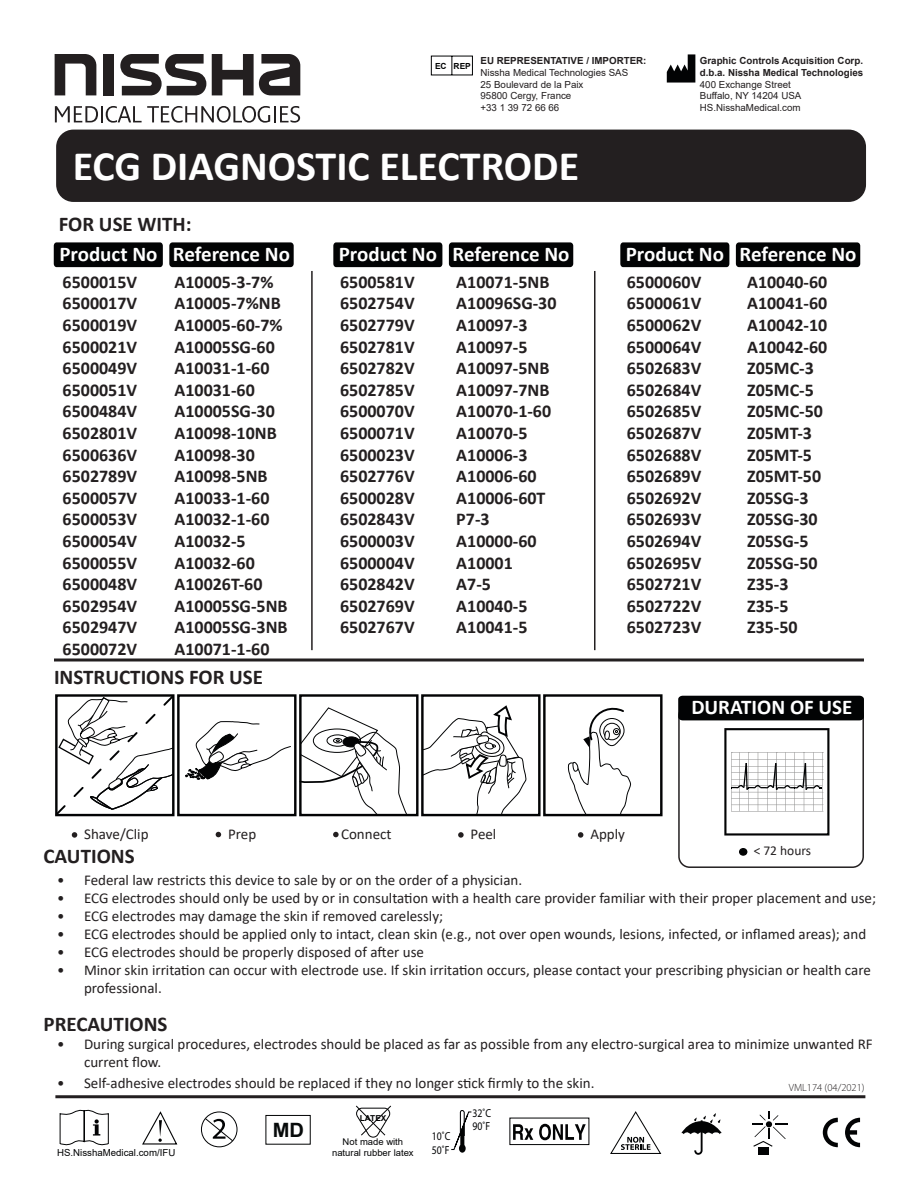
<style>
.page{position:relative;width:918px;height:1188px;background:#fff}
.page>*{position:absolute;margin:0;border:0;box-sizing:border-box;transform-origin:0 0}
.t1{font:700 42px "Calibri";color:#fff}
.t2{font:700 21px "Calibri";color:#fff}
.t3{font:700 21px "Calibri";color:#231f20}
.t4{font:700 19.8px "Arial";color:#070a0a}
.t5{font:700 18px/21.6px "Calibri";color:#231f20;text-align:justify}
.t6{font:15px/18px "Calibri";color:#231f20}
.t7{font:13.5px "Calibri";color:#231f20}
.t8{font:11.7px/12.5px "Myriad Pro";color:#020304;scale:.84 1}
.t9{font:300 10.5px "Myriad Pro";color:#231f20}
.t10{font:9.75px/11.7px "Arial";color:#231f20}
.t11{font:700 9.75px/11.7px "Arial";color:#231f20}
.t12{font:9.6px "Arial";color:#020304}
.t13{font:9.3px/11.1px "Arial";color:#020304;text-align:center}
.t14{font:700 8.4px "Arial";color:#020304}
.t15{font:700 8.1px "Arial";color:#020304}
</style>
<div class="page">
<hr style="left:54px;top:659px;width:810px;height:3px;background:#231f20">
<hr style="left:55px;top:1095px;width:810px;height:3px;background:#231f20">
<hr style="left:311px;top:271px;width:2px;height:379px;background:#231f20">
<hr style="left:594px;top:271px;width:2px;height:379px;background:#231f20">
<div style="left:54px;top:242px;width:109px;height:25px;background:#020304;border-radius:3px"></div>
<div style="left:169px;top:242px;width:125px;height:25px;background:#020304;border-radius:3px"></div>
<div style="left:333px;top:242px;width:109px;height:25px;background:#020304;border-radius:3px"></div>
<div style="left:449px;top:242px;width:124px;height:25px;background:#020304;border-radius:3px"></div>
<div style="left:620px;top:242px;width:109px;height:25px;background:#020304;border-radius:3px"></div>
<div style="left:736px;top:242px;width:124px;height:25px;background:#020304;border-radius:3px"></div>
<div style="left:177px;top:694px;width:120px;height:122px;border:2px solid #020304"></div>
<svg style="left:185px;top:721px;width:106px;height:59px"></svg>
<svg style="left:424px;top:705px;width:103px;height:108px"></svg>
<div style="left:421px;top:694px;width:120px;height:122px;border:2px solid #020304"></div>
<svg style="left:567px;top:707px;width:64px;height:106px"></svg>
<div style="left:543px;top:694px;width:120px;height:122px;border:2px solid #020304"></div>
<div style="left:299px;top:694px;width:120px;height:122px;border:2px solid #020304"></div>
<svg style="left:299px;top:707px;width:109px;height:109px"></svg>
<svg style="left:55px;top:694px;width:120px;height:123px"></svg>
<svg style="left:72px;top:832px;width:5px;height:6px"></svg>
<svg style="left:216px;top:832px;width:5px;height:5px"></svg>
<svg style="left:333px;top:832px;width:6px;height:5px"></svg>
<svg style="left:458px;top:832px;width:6px;height:6px"></svg>
<svg style="left:578px;top:832px;width:5px;height:6px"></svg>
<div style="left:678px;top:704px;width:186px;height:164px;border:2px solid #231f20;border-radius:11px"></div>
<div style="left:678px;top:696px;width:186px;height:24px;background:#020304"></div>
<svg style="left:724px;top:728px;width:105px;height:108px"></svg>
<svg style="left:739px;top:848px;width:8px;height:8px"></svg>
<svg style="left:55px;top:54px;width:41px;height:41px"></svg>
<div style="left:104px;top:54px;width:10px;height:41px;background:#231f20"></div>
<svg style="left:212px;top:54px;width:88px;height:41px"></svg>
<svg style="left:120px;top:54px;width:86px;height:41px"></svg>
<svg style="left:55px;top:106px;width:245px;height:17px"></svg>
<div style="left:56px;top:130px;width:810px;height:72px;background:#231f20;border-radius:17px"></div>
<svg style="left:430px;top:55px;width:43px;height:21px"></svg>
<svg style="left:667px;top:54px;width:28px;height:29px"></svg>
<svg style="left:202px;top:1112px;width:35px;height:35px"></svg>
<div style="left:201px;top:1112px;width:36px;height:35px;border:1px solid #020304;border-radius:50%"></div>
<svg style="left:204px;top:1117px;width:30px;height:25px"></svg>
<svg style="left:823px;top:1118px;width:15px;height:29px"></svg>
<svg style="left:845px;top:1118px;width:15px;height:29px"></svg>
<svg style="left:513px;top:1124px;width:20px;height:16px"></svg>
<svg style="left:539px;top:1124px;width:47px;height:16px"></svg>
<div style="left:509px;top:1118px;width:80px;height:27px;border:1px solid #020304"></div>
<svg style="left:451px;top:1110px;width:21px;height:43px"></svg>
<svg style="left:356px;top:1105px;width:35px;height:33px"></svg>
<svg style="left:59px;top:1109px;width:50px;height:37px"></svg>
<div style="left:265px;top:1115px;width:46px;height:30px;border:1px solid #020304"></div>
<svg style="left:681px;top:1113px;width:41px;height:42px"></svg>
<div style="left:758px;top:1147px;width:10px;height:7px;background:#020304"></div>
<svg style="left:752px;top:1111px;width:35px;height:36px"></svg>
<svg style="left:610px;top:1111px;width:52px;height:43px"></svg>
<svg style="left:142px;top:1111px;width:36px;height:34px"></svg>
<p class="t14" style="left:435px;top:60px;width:37px">EC REP</p>
<p class="t11" style="left:481px;top:55px;width:167px">EU REPRESENTATIVE / IMPORTER:</p>
<p class="t10" style="left:481px;top:66px;width:149px">Nissha Medical Technologies SAS<br>25 Boulevard de la Paix<br>95800 Cergy, France<br>+33 1 39 72 66 66</p>
<h1 class="t1" style="left:73px;top:136px;width:508px">ECG DIAGNOSTIC ELECTRODE</h1>
<p class="t3" style="left:59px;top:209px;width:134px">FOR USE WITH:</p>
<p class="t11" style="left:700px;top:55px;width:165px">Graphic Controls Acquisition Corp. d.b.a. Nissha Medical Technologies</p>
<p class="t10" style="left:700px;top:78px;width:103px">400 Exchange Street<br>Buffalo, NY 14204 USA<br>HS.NisshaMedical.com</p>
<p class="t2" style="left:59px;top:239px;width:232px">Product No Reference No</p>
<p class="t2" style="left:339px;top:239px;width:232px">Product No Reference No</p>
<p class="t2" style="left:626px;top:239px;width:232px">Product No Reference No</p>
<p class="t5" style="left:63px;top:271px;width:76px">6500015V 6500017V 6500019V 6500021V 6500049V 6500051V 6500484V 6502801V 6500636V 6502789V 6500057V 6500053V 6500054V 6500055V 6500048V 6502954V 6502947V 6500072V</p>
<p class="t5" style="left:175px;top:271px;width:115px;text-align:left">A10005-3-7%<br>A10005-7%NB<br>A10005-60-7%<br>A10005SG-60<br>A10031-1-60<br>A10031-60<br>A10005SG-30<br>A10098-10NB<br>A10098-30<br>A10098-5NB<br>A10033-1-60<br>A10032-1-60<br>A10032-5<br>A10032-60<br>A10026T-60<br>A10005SG-5NB<br>A10005SG-3NB<br>A10071-1-60</p>
<p class="t5" style="left:340px;top:271px;width:76px">6500581V 6502754V 6502779V 6502781V 6502782V 6502785V 6500070V 6500071V 6500023V 6502776V 6500028V 6502843V 6500003V 6500004V 6502842V 6502769V 6502767V</p>
<p class="t5" style="left:456px;top:271px;width:102px;text-align:left">A10071-5NB<br>A10096SG-30<br>A10097-3<br>A10097-5<br>A10097-5NB<br>A10097-7NB<br>A10070-1-60<br>A10070-5<br>A10006-3<br>A10006-60<br>A10006-60T<br>P7-3<br>A10000-60<br>A10001<br>A7-5<br>A10040-5<br>A10041-5</p>
<p class="t5" style="left:627px;top:271px;width:76px">6500060V 6500061V 6500062V 6500064V 6502683V 6502684V 6502685V 6502687V 6502688V 6502689V 6502692V 6502693V 6502694V 6502695V 6502721V 6502722V 6502723V</p>
<p class="t5" style="left:747px;top:271px;width:82px;text-align:left">A10040-60<br>A10041-60<br>A10042-10<br>A10042-60<br>Z05MC-3<br>Z05MC-5<br>Z05MC-50<br>Z05MT-3<br>Z05MT-5<br>Z05MT-50<br>Z05SG-3<br>Z05SG-30<br>Z05SG-5<br>Z05SG-50<br>Z35-3<br>Z35-5<br>Z35-50</p>
<p class="t3" style="left:54px;top:662px;width:211px">INSTRUCTIONS FOR USE</p>
<p class="t6" style="left:84px;top:825px;width:66px">Shave/Clip</p>
<p class="t6" style="left:228px;top:824px;width:30px">Prep</p>
<p class="t6" style="left:341px;top:824px;width:52px">Connect</p>
<p class="t6" style="left:471px;top:825px;width:27px">Peel</p>
<p class="t6" style="left:590px;top:825px;width:36px">Apply</p>
<p class="t2" style="left:691px;top:693px;width:163px">DURATION OF USE</p>
<p class="t7" style="left:754px;top:841px;width:59px">&lt; 72 hours</p>
<p class="t3" style="left:44px;top:841px;width:93px">CAUTIONS</p>
<p class="t6" style="left:57px;top:871px;width:467px">• Federal law restricts this device to sale by or on the order of a physician.</p>
<p class="t6" style="left:57px;top:889px;width:821px">• ECG electrodes should only be used by or in consultation with a health care provider familiar with their proper placement and use;</p>
<p class="t6" style="left:57px;top:907px;width:388px">• ECG electrodes may damage the skin if removed carelessly;</p>
<p class="t6" style="left:57px;top:925px;width:811px">• ECG electrodes should be applied only to intact, clean skin (e.g., not over open wounds, lesions, infected, or inflamed areas); and</p>
<p class="t6" style="left:57px;top:943px;width:369px">• ECG electrodes should be properly disposed of after use</p>
<p class="t6" style="left:84px;top:961px;width:788px;text-indent:-27px">• Minor skin irritation can occur with electrode use. If skin irritation occurs, please contact your prescribing physician or health care professional.</p>
<p class="t3" style="left:44px;top:1009px;width:126px">PRECAUTIONS</p>
<p class="t6" style="left:84px;top:1034px;width:790px;text-indent:-27px">• During surgical procedures, electrodes should be placed as far as possible from any electro-surgical area to minimize unwanted RF current flow.</p>
<p class="t6" style="left:57px;top:1074px;width:539px">• Self-adhesive electrodes should be replaced if they no longer stick firmly to the skin.</p>
<p class="t9" style="left:789px;top:1081px;width:77px">VML174 (04/2021)</p>
<p class="t12" style="left:57px;top:1146px;width:120px">HS.NisshaMedical.com/IFU</p>
<p class="t4" style="left:273px;top:1116px;width:33px">MD</p>
<p class="t15" style="left:360px;top:1113px;width:28px">LATEX</p>
<p class="t13" style="left:332px;top:1136px;width:83px">Not made with natural rubber latex</p>
<p class="t8" style="left:432px;top:1129px;width:24px;line-height:14px">10˚C<br>50˚F</p>
<p class="t8" style="left:473px;top:1107px;width:24px">32˚C<br>90˚F</p>
</div>
